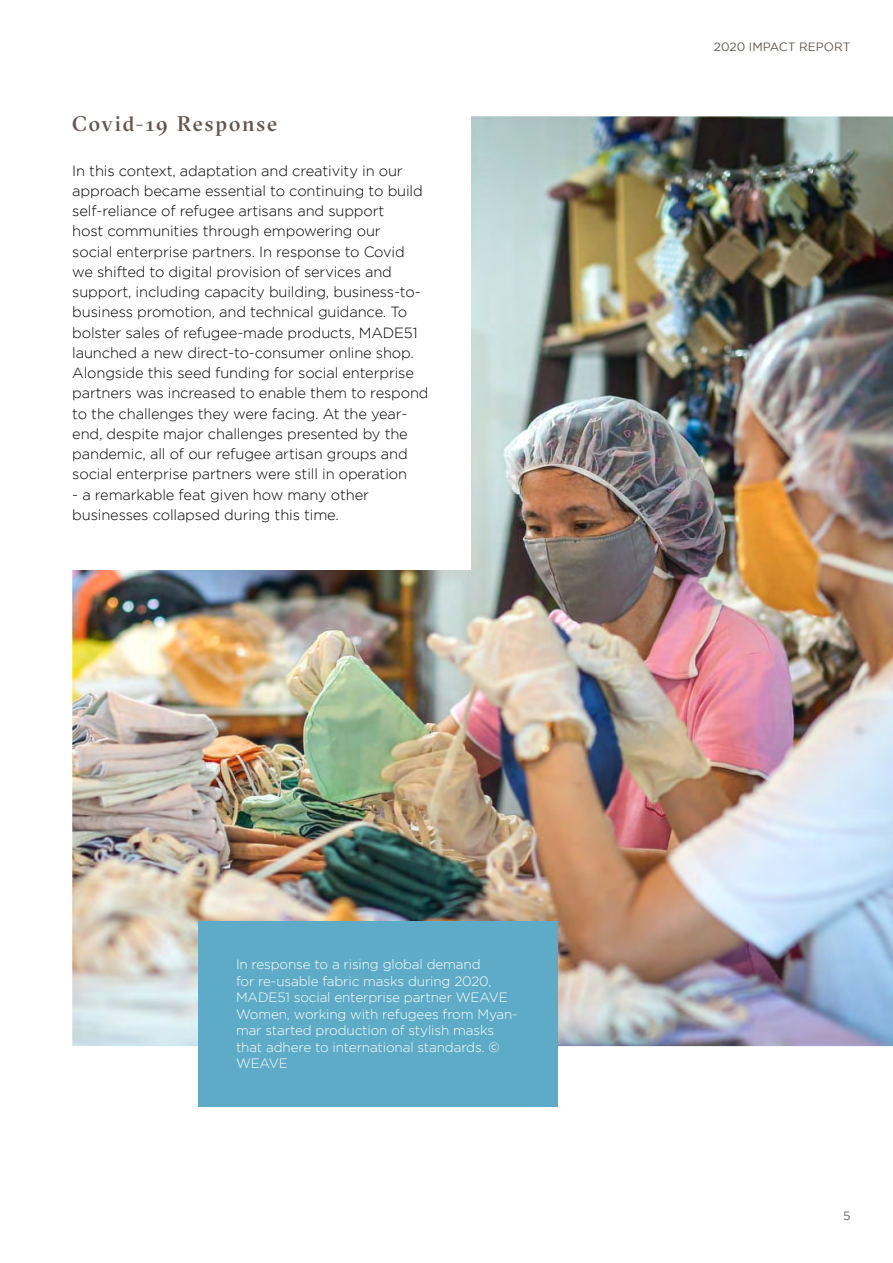
<style>
.page{position:relative;width:893px;height:1263px;background:#fff}
.page>*{position:absolute;margin:0;border:0;box-sizing:border-box;transform-origin:0 0}
.t1{font:500 21px "GT Sectra Fine";letter-spacing:.095em;color:#63554f}
.t2{font:300 14.7px/20.2px "Gotham";letter-spacing:-.01em;color:#000}
.t3{font:300 13.5px/16.5px "Gotham";letter-spacing:-.01em;color:#fff}
.t4{font:12px "Gotham";color:#63554f}
</style>
<div class="page">
<img style="left:72px;top:116px;width:821px;height:930px">
<div style="left:198px;top:921px;width:360px;height:186px;background:#5dabc6"></div>
<div style="left:55px;top:115px;width:416px;height:455px;background:#fff"></div>
<h1 class="t1" style="left:72px;top:111px;width:206px">Covid-19 Response</h1>
<p class="t2" style="left:72px;top:160px;width:358px">In this context, adaptation and creativity in our approach became essential to continuing to build self-reliance of refugee artisans and support<br>host communities through empowering our<br>social enterprise partners. In response to Covid we shifted to digital provision of services and support, including capacity building, business-to&shy;business promotion, and technical guidance. To bolster sales of refugee-made products, MADE51 launched a new direct-to-consumer online shop.<br>Alongside this seed funding for social enterprise partners was increased to enable them to respond to the challenges they were facing. At the year&shy;end, despite major challenges presented by the pandemic, all of our refugee artisan groups and social enterprise partners were still in operation</p>
<p class="t2" style="left:72px;top:484px;width:298px">- a remarkable feat given how many other businesses collapsed during this time.</p>
<p class="t3" style="left:236px;top:956px;width:283px">In response to a rising global demand<br>for re-usable fabric masks during 2020, MADE51 social enterprise partner WEAVE Women, working with refugees from Myan&shy;mar started production of stylish masks that adhere to international standards. © WEAVE</p>
<p class="t4" style="left:714px;top:40px;width:138px">2020 IMPACT REPORT</p>
<p class="t4" style="left:843px;top:1209px;width:9px">5</p>
</div>
